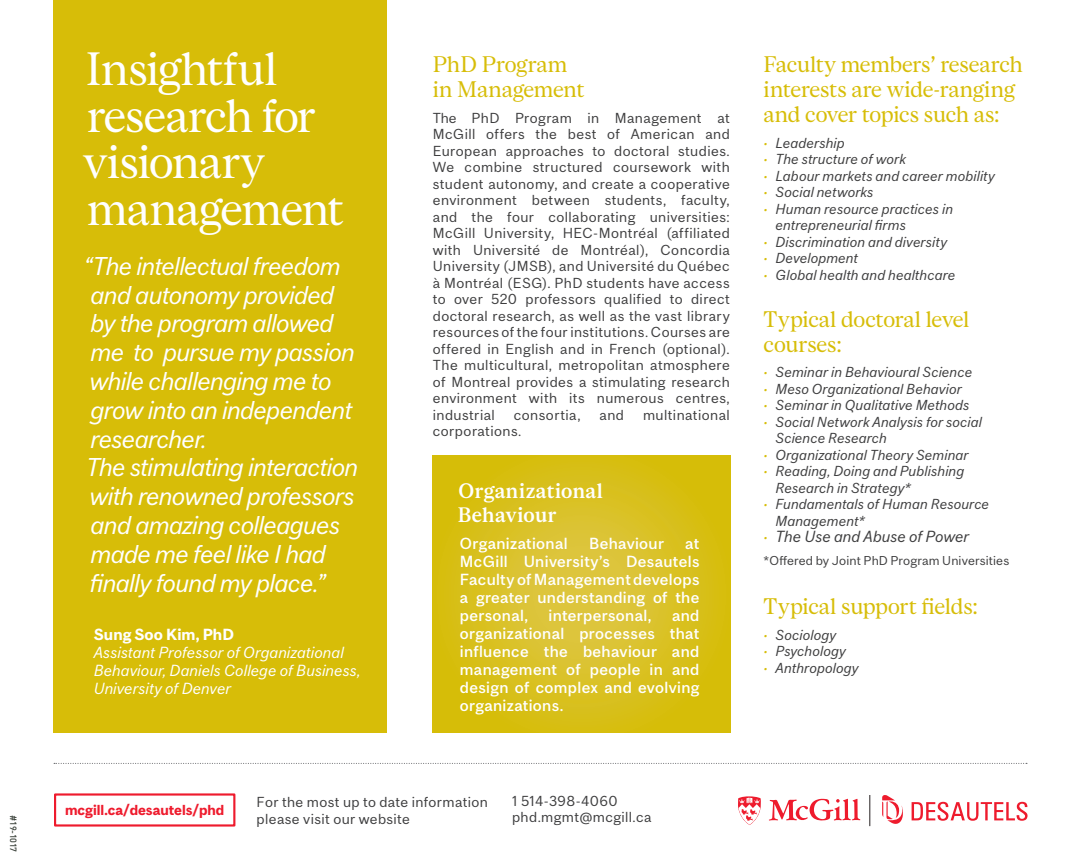
<style>
.page{position:relative;width:1080px;height:864px;background:#fff}
.page>*{position:absolute;margin:0;border:0;box-sizing:border-box;transform-origin:0 0}
.t1{font:43.5px/46.5px "Mc Gill Serif";letter-spacing:-.025em;color:#fff}
.t2{font:italic 24px/28.8px "Mc Gill Sans";letter-spacing:-.025em;color:#fff}
.t3{font:21px/25.2px "Mc Gill Serif";letter-spacing:-.015em;color:#d7bd08}
.t4{font:500 19.5px/23.4px "Mc Gill Serif";letter-spacing:.02em;color:#fff}
.t5{font:500 15px/18px "Mc Gill Sans";letter-spacing:.025em;color:#fff;text-align:justify}
.t6{font:italic 15px/18px "Mc Gill Sans";letter-spacing:.005em;color:#fff}
.t7{font:italic 15px "Mc Gill Sans";color:#3e3e3f}
.t8{font:700 15px "Mc Gill Sans";letter-spacing:.005em;color:#fff}
.t9{font:13.5px/16.5px "Mc Gill Sans";letter-spacing:.03em;color:#3e3e3f}
.t10{font:italic 13.5px/16.5px "Mc Gill Sans";letter-spacing:.01em;color:#3e3e3f}
.t11{font:700 13.5px "Mc Gill Sans";color:#ee1b2d}
.t12{font:12px "Mc Gill Sans";letter-spacing:.01em;color:#3e3e3f}
.t13{font:500 9px "DIN Pro";letter-spacing:-.03em;color:#373e36}
.s1{color:#d7bd08}
.s2{font-size:13.5px;color:#d7bd08}
</style>
<div class="page">
<div style="left:54px;top:793px;width:181px;height:34px;border:2px solid #ee1b2d"></div>
<svg style="left:54px;top:763px;width:973px;height:1px"></svg>
<div style="left:53px;top:0;width:334px;height:733px;background:#d7bd08"></div>
<svg style="left:738px;top:796px;width:23px;height:29px"></svg>
<svg style="left:769px;top:799px;width:92px;height:22px"></svg>
<svg style="left:912px;top:802px;width:116px;height:19px"></svg>
<svg style="left:882px;top:795px;width:21px;height:29px"></svg>
<hr style="left:870px;top:795px;width:1px;height:31px;background:#231f20">
<svg style="left:432px;top:455px;width:298px;height:278px;background:#d8c01d"></svg>
<p class="t13" style="left:20px;top:815px;width:39px;rotate:90deg">#19-1017</p>
<h1 class="t1" style="left:84px;top:45px;width:262px">Insightful research for visionary management</h1>
<h3 class="t3" style="left:433px;top:51px;width:153px">PhD Program in Management</h3>
<p class="t9" style="left:433px;top:109px;width:299px;text-align:justify">The PhD Program in Management at McGill offers the best of American and European approaches to doctoral studies.<br>We combine structured coursework with student autonomy, and create a cooperative environment between students, faculty, and the four collaborating universities:<br>McGill University, HEC-Montréal (affiliated with Université de Montréal), Concordia University (JMSB), and Université du Québec à Montréal (ESG). PhD students have access to over 520 professors qualified to direct doctoral research, as well as the vast library resources of the four institutions. Courses are offered in English and in French (optional).<br>The multicultural, metropolitan atmosphere of Montreal provides a stimulating research environment with its numerous centres, industrial</p>
<p class="t2" style="left:84px;top:251px;width:276px">“The intellectual freedom and autonomy provided<br>by the program allowed me to pursue my passion while challenging me to grow into an independent researcher.<br>The stimulating interaction with renowned professors and amazing colleagues made me feel like I had finally found my place.”</p>
<p class="t8" style="left:94px;top:625px;width:142px">Sung Soo Kim, PhD</p>
<p class="t6" style="left:94px;top:643px;width:268px">Assistant Professor of Organizational<br>Behaviour, Daniels College of Business,<br>University of Denver</p>
<p class="t9" style="left:514px;top:406px;width:68px">consortia,</p>
<p class="t9" style="left:600px;top:406px;width:26px">and</p>
<p class="t9" style="left:643px;top:406px;width:88px">multinational</p>
<p class="t9" style="left:433px;top:423px;width:90px">corporations.</p>
<h3 class="t4" style="left:458px;top:479px;width:147px">Organizational<br>Behaviour</h3>
<p class="t5" style="left:460px;top:534px;width:109px">Organizational</p>
<p class="t5" style="left:589px;top:534px;width:76px">Behaviour</p>
<p class="t5" style="left:460px;top:534px;width:241px;text-indent:225px">at McGill University’s Desautels Faculty of Management develops a greater understanding of the personal,</p>
<p class="t5" style="left:549px;top:606px;width:105px">interpersonal,</p>
<p class="t5" style="left:460px;top:606px;width:241px;text-indent:212px">and organizational processes that influence the behaviour and management of people in and design of complex and evolving organizations.</p>
<p class="t11" style="left:65px;top:802px;width:161px">mcgill.ca/desautels/phd</p>
<p class="t9" style="left:512px;top:792px;width:141px">1 514-398-4060 phd.mgmt@mcgill.ca</p>
<p class="t9" style="left:257px;top:794px;width:233px">For the most up to date information please visit our website</p>
<h3 class="t3" style="left:764px;top:51px;width:261px">Faculty members’ research interests are wide-ranging and cover topics such as:</h3>
<p class="t10" style="left:764px;top:135px;width:83px"><span class="s1">•</span> Leadership</p>
<p class="t10" style="left:764px;top:151px;width:144px"><span class="s1">•</span> The structure of work</p>
<p class="t10" style="left:764px;top:168px;width:233px"><span class="s1">•</span> Labour markets and career mobility</p>
<p class="t10" style="left:764px;top:184px;width:111px"><span class="s1">•</span> Social networks</p>
<p class="t10" style="left:776px;top:201px;width:179px;text-indent:-12px"><span class="s1">•</span> Human resource practices in entrepreneurial firms</p>
<p class="t10" style="left:764px;top:234px;width:185px"><span class="s1">•</span> Discrimination and diversity</p>
<p class="t10" style="left:764px;top:250px;width:96px"><span class="s1">•</span> Development</p>
<p class="t10" style="left:764px;top:267px;width:193px"><span class="s1">•</span> Global health and healthcare</p>
<h3 class="t3" style="left:764px;top:306px;width:207px">Typical doctoral level courses:</h3>
<p class="t10" style="left:764px;top:364px;width:210px"><span class="s1">•</span> Seminar in Behavioural Science</p>
<p class="t10" style="left:764px;top:381px;width:200px"><span class="s1">•</span> Meso Organizational Behavior</p>
<p class="t10" style="left:764px;top:397px;width:207px"><span class="s1">•</span> Seminar in Qualitative Methods</p>
<p class="t10" style="left:776px;top:414px;width:208px;text-indent:-12px"><span class="s1">•</span> Social Network Analysis for social<br>Science Research</p>
<p class="t10" style="left:764px;top:447px;width:207px"><span class="s1">•</span> Organizational Theory Seminar</p>
<p class="t10" style="left:776px;top:463px;width:190px;text-indent:-12px"><span class="s1">•</span> Reading, Doing and Publishing<br>Research in Strategy*</p>
<p class="t10" style="left:776px;top:496px;width:215px;text-indent:-12px"><span class="s1">•</span> Fundamentals of Human Resource<br>Management*</p>
<p class="t7" style="left:764px;top:528px;width:207px"><span class="s2">•</span> The Use and Abuse of Power</p>
<p class="t12" style="left:764px;top:553px;width:247px">*Offered by Joint PhD Program Universities</p>
<h3 class="t3" style="left:764px;top:594px;width:216px">Typical support fields:</h3>
<p class="t10" style="left:764px;top:626px;width:74px"><span class="s1">•</span> Sociology</p>
<p class="t10" style="left:764px;top:643px;width:84px"><span class="s1">•</span> Psychology</p>
<p class="t10" style="left:764px;top:659px;width:96px"><span class="s1">•</span> Anthropology</p>
</div>
